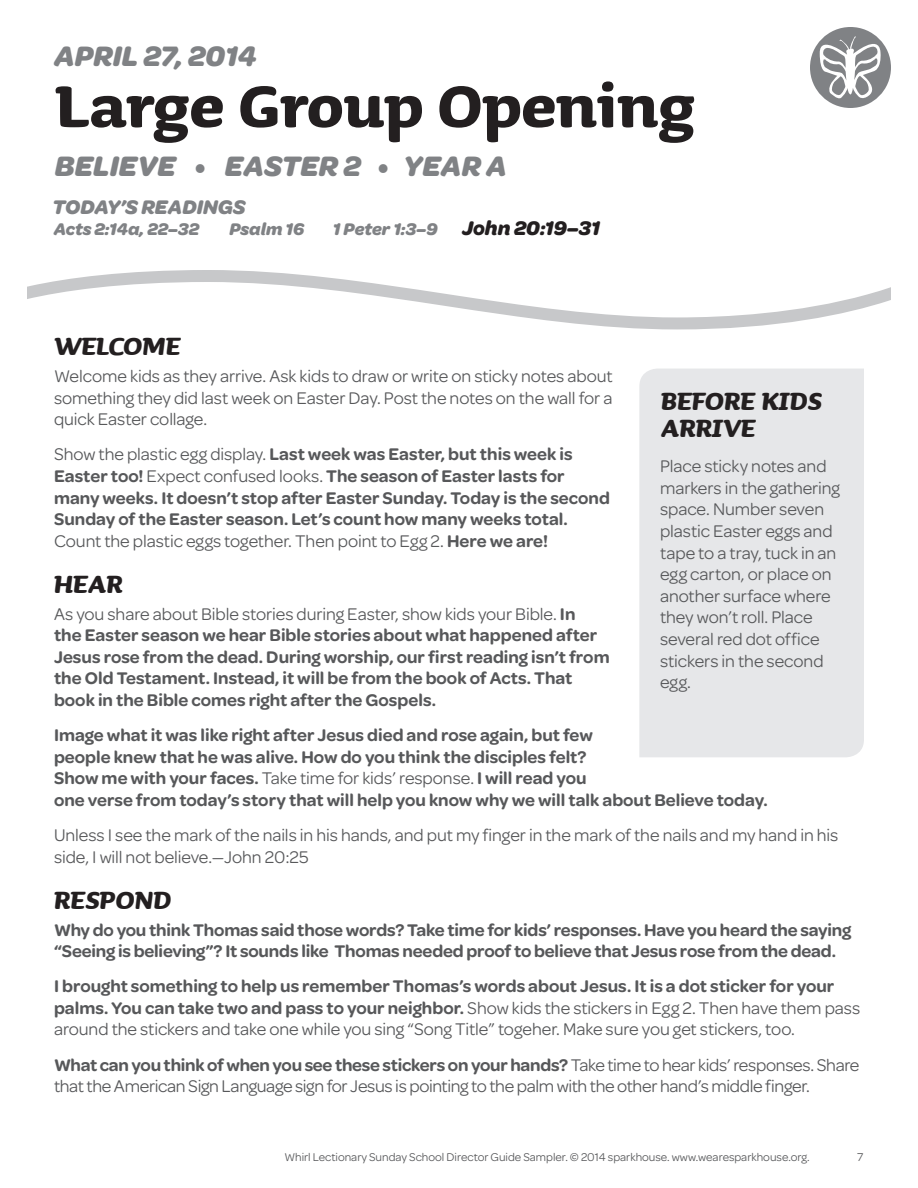
<style>
.page{position:relative;width:918px;height:1188px;background:#fff}
.page>*{position:absolute;margin:0;border:0;box-sizing:border-box;transform-origin:0 0}
.t1{font:700 75px "Sauna";color:#231f20}
.t2{font:italic 700 31.5px/27px "Sauna";color:#231f20}
.t3{font:italic 700 30px "Omnes";color:#808285}
.t4{font:italic 700 21px "Omnes";color:#231f20}
.t5{font:italic 700 21px "Omnes";color:#808285}
.t6{font:600 18px/21.6px "Omnes";color:#57585a}
.t7{font:18px/21.6px "Omnes";letter-spacing:-.005em;color:#57585a}
.t8{font:italic 700 18px "Omnes";color:#808285}
.t9{font:12px "Omnes";color:#57585a}
.s1{font-size:18px;color:#808285}
.s2{font-weight:400}
.s3{font-weight:600}
</style>
<div class="page">
<svg style="left:27px;top:270px;width:864px;height:59px"></svg>
<div style="left:639px;top:369px;width:225px;height:388px;background:#e6e7e9"></div>
<div style="left:810px;top:27px;width:81px;height:81px;background:#808285;border-radius:50%"></div>
<svg style="left:820px;top:33px;width:62px;height:67px"></svg>
<h3 class="t3" style="left:54px;top:39px;width:204px">APRIL 27, 2014</h3>
<h1 class="t1" style="left:55px;top:59px;width:642px">Large Group Opening</h1>
<h3 class="t3" style="left:55px;top:149px;width:453px">BELIEVE • EASTER 2 • YEAR A</h3>
<p class="t5" style="left:52px;top:195px;width:194px">TODAY’S READINGS</p>
<p class="t8" style="left:54px;top:218px;width:147px">ACTS 2:14A, 22–32</p>
<p class="t8" style="left:229px;top:218px;width:76px">PSALM 16</p>
<p class="t4" style="left:333px;top:216px;width:269px"><span class="s1">1 PETER 1:3–9</span> JOHN 20:19–31</p>
<h2 class="t2" style="left:54px;top:331px;width:128px">welcome</h2>
<p class="t7" style="left:54px;top:365px;width:560px;text-align:justify">Welcome kids as they arrive. Ask kids to draw or write on sticky notes about something they did last week on Easter Day. Post the notes on the wall for a quick Easter collage.</p>
<p class="t6" style="left:54px;top:444px;width:557px"><span class="s2">Show the plastic egg display.</span> Last week was Easter, but this week is Easter too! <span class="s2">Expect confused looks.</span> The season of Easter lasts for many weeks. It doesn’t stop after Easter Sunday. Today is the second Sunday of the Easter season. Let’s count how many weeks total.<br><span class="s2">Count the plastic eggs together. Then point to Egg 2.</span> Here we are!</p>
<h2 class="t2" style="left:54px;top:568px;width:70px">hear</h2>
<p class="t6" style="left:54px;top:603px;width:557px"><span class="s2">As you share about Bible stories during Easter, show kids your Bible.</span> In<br>the Easter season we hear Bible stories about what happened after Jesus rose from the dead. During worship, our first reading isn’t from the Old Testament. Instead, it will be from the book of Acts. That book in the Bible comes right after the Gospels.</p>
<p class="t6" style="left:54px;top:724px;width:715px">Image what it was like right after Jesus died and rose again, but few<br>people knew that he was alive. How do you think the disciples felt?<br>Show me with your faces. <span class="s2">Take time for kids’ response.</span> I will read you<br>one verse from today’s story that will help you know why we will talk about Believe today.</p>
<p class="t7" style="left:54px;top:824px;width:786px">Unless I see the mark of the nails in his hands, and put my finger in the mark of the nails and my hand in his side, I will not believe.—John 20:25</p>
<h2 class="t2" style="left:54px;top:884px;width:119px">respond</h2>
<p class="t6" style="left:54px;top:919px;width:799px">Why do you think Thomas said those words? Take time for kids’ responses. Have you heard the saying “Seeing is believing”? It sounds like Thomas needed proof to believe that Jesus rose from the dead.</p>
<p class="t7" style="left:54px;top:976px;width:808px"><span class="s3">I brought something to help us remember Thomas’s words about Jesus. It is a dot sticker for your palms. You can take two and pass to your neighbor.</span> Show kids the stickers in Egg 2. Then have them pass around the stickers and take one while you sing “Song Title” togeher. Make sure you get stickers, too.</p>
<p class="t7" style="left:54px;top:1054px;width:807px"><span class="s3">What can you think of when you see these stickers on your hands?</span> Take time to hear kids’ responses. Share that the American Sign Language sign for Jesus is pointing to the palm with the other hand’s middle finger.</p>
<h2 class="t2" style="left:661px;top:386px;width:163px">Before kids arrive</h2>
<p class="t7" style="left:660px;top:455px;width:181px">Place sticky notes and markers in the gathering space. Number seven plastic Easter eggs and tape to a tray, tuck in an egg carton, or place on another surface where they won’t roll. Place several red dot office stickers in the second egg.</p>
<p class="t9" style="left:284px;top:1150px;width:527px">Whirl Lectionary Sunday School Director Guide Sampler. © 2014 sparkhouse. www.wearesparkhouse.org.</p>
<p class="t9" style="left:857px;top:1150px;width:8px">7</p>
</div>
